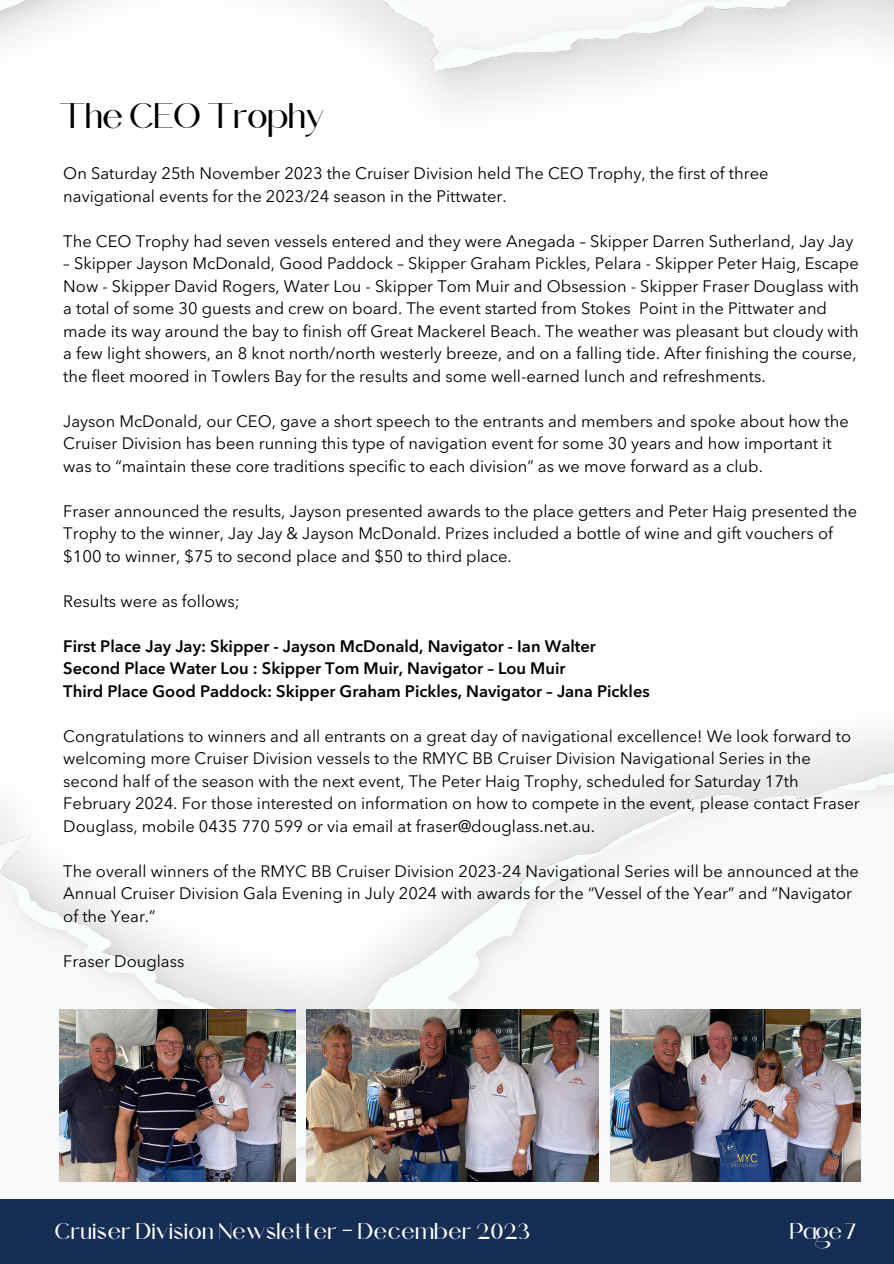
<style>
.page{position:relative;width:894px;height:1264px;background:#fff}
.page>*{position:absolute;margin:0;border:0;box-sizing:border-box;transform-origin:0 0}
.t1{font:21px "Alokary";letter-spacing:.05em;color:#000}
.t2{font:16.5px/22.5px "Avenir Next LT Pro";color:#000}
.t3{font:600 16.5px/22.5px "Avenir Next LT Pro";color:#000}
.t4{font:13.5px "Alokary";letter-spacing:.1em;color:#fff}
</style>
<div class="page">
<img style="left:0;top:0;width:893px;height:1182px">
<div style="left:0;top:1199px;width:893px;height:64px;background:#162e54"></div>
<img style="left:59px;top:1009px;width:236px;height:172px">
<img style="left:610px;top:1009px;width:250px;height:172px">
<img style="left:306px;top:1009px;width:292px;height:172px">
<p class="t1" style="left:59px;top:108px;width:265px">The CEO Trophy</p>
<h3 class="t2" style="left:63px;top:164px;width:706px">On Saturday 25th November 2023 the Cruiser Division held The CEO Trophy, the first of three navigational events for the 2023/24 season in the Pittwater.</h3>
<h3 class="t2" style="left:63px;top:231px;width:791px">The CEO Trophy had seven vessels entered and they were Anegada – Skipper Darren Sutherland, Jay Jay</h3>
<h3 class="t2" style="left:63px;top:254px;width:797px">– Skipper Jayson McDonald, Good Paddock – Skipper Graham Pickles, Pelara - Skipper Peter Haig, Escape Now - Skipper David Rogers, Water Lou - Skipper Tom Muir and Obsession - Skipper Fraser Douglass with a total of some 30 guests and crew on board. The event started from Stokes Point in the Pittwater and made its way around the bay to finish off Great Mackerel Beach. The weather was pleasant but cloudy with a few light showers, an 8 knot north/north westerly breeze, and on a falling tide. After finishing the course, the fleet moored in Towlers Bay for the results and some well-earned lunch and refreshments.</h3>
<h2 class="t2" style="left:63px;top:411px;width:786px">Jayson McDonald, our CEO, gave a short speech to the entrants and members and spoke about how the<br>Cruiser Division has been running this type of navigation event for some 30 years and how important it was to “maintain these core traditions specific to each division” as we move forward as a club.</h2>
<h3 class="t2" style="left:63px;top:501px;width:795px">Fraser announced the results, Jayson presented awards to the place getters and Peter Haig presented the<br>Trophy to the winner, Jay Jay &amp; Jayson McDonald. Prizes included a bottle of wine and gift vouchers of $100 to winner, $75 to second place and $50 to third place.</h3>
<h3 class="t2" style="left:63px;top:591px;width:178px">Results were as follows;</h3>
<h3 class="t3" style="left:63px;top:636px;width:588px">First Place Jay Jay: Skipper - Jayson McDonald, Navigator - Ian Walter<br>Second Place Water Lou : Skipper Tom Muir, Navigator – Lou Muir<br>Third Place Good Paddock: Skipper Graham Pickles, Navigator – Jana Pickles</h3>
<p class="t2" style="left:63px;top:726px;width:797px">Congratulations to winners and all entrants on a great day of navigational excellence! We look forward to welcoming more Cruiser Division vessels to the RMYC BB Cruiser Division Navigational Series in the second half of the season with the next event, The Peter Haig Trophy, scheduled for Saturday 17th February 2024. For those interested on information on how to compete in the event, please contact Fraser Douglass, mobile 0435 770 599 or via email at fraser@douglass.net.au.</p>
<p class="t2" style="left:63px;top:861px;width:797px">The overall winners of the RMYC BB Cruiser Division 2023-24 Navigational Series will be announced at the<br>Annual Cruiser Division Gala Evening in July 2024 with awards for the “Vessel of the Year” and “Navigator of the Year.”</p>
<p class="t2" style="left:63px;top:951px;width:122px">Fraser Douglass</p>
<h3 class="t4" style="left:55px;top:1226px;width:476px">Cruiser Division Newsletter - December 2023</h3>
<h3 class="t4" style="left:790px;top:1226px;width:67px">Page 7</h3>
</div>
